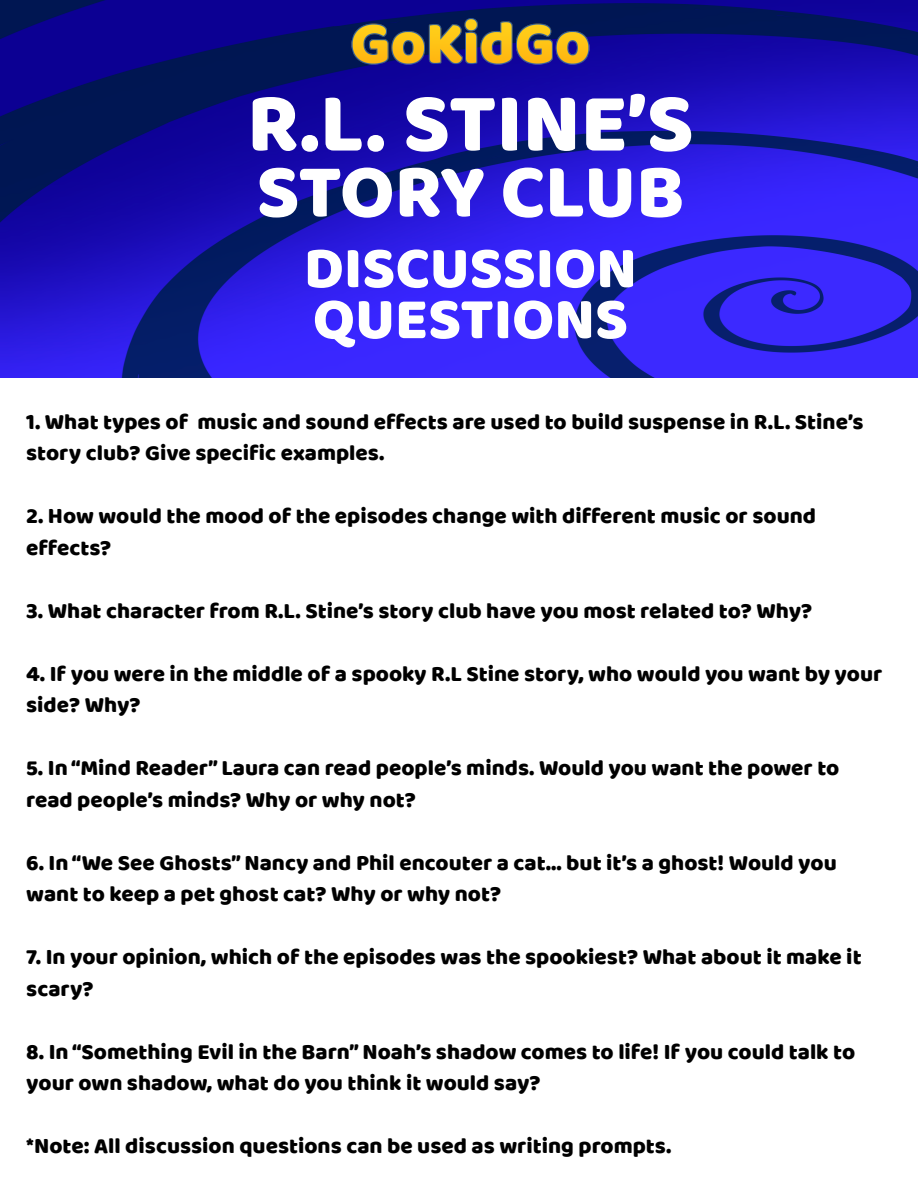
<style>
.page{position:relative;width:918px;height:1188px;background:#fff}
.page>*{position:absolute;margin:0;border:0;box-sizing:border-box;transform-origin:0 0}
.t1{font:85.5px "Baloo";color:#fff}
.t2{font:78px "Baloo";letter-spacing:-.01em;color:#fff}
.t3{font:60px/51px "Baloo";color:#fff}
.t4{font:22.5px/31.5px "Baloo";color:#000}
</style>
<div class="page">
<img style="left:0;top:0;width:918px;height:377px">
<img style="left:347px;top:13px;width:247px;height:59px">
<h1 class="t1" style="left:247px;top:71px;width:448px">R.L. STINE’S</h1>
<h2 class="t2" style="left:257px;top:144px;width:429px">STORY CLUB</h2>
<h3 class="t3" style="left:304px;top:241px;width:335px">DISCUSSION<br>QUESTIONS</h3>
<p class="t4" style="left:26px;top:405px;width:839px">1. What types of music and sound effects are used to build suspense in R.L. Stine’s story club? Give specific examples.</p>
<p class="t4" style="left:26px;top:500px;width:791px">2. How would the mood of the episodes change with different music or sound effects?</p>
<p class="t4" style="left:26px;top:594px;width:788px">3. What character from R.L. Stine’s story club have you most related to? Why?</p>
<p class="t4" style="left:26px;top:657px;width:858px">4. If you were in the middle of a spooky R.L Stine story, who would you want by your side? Why?</p>
<p class="t4" style="left:26px;top:752px;width:815px">5. In “Mind Reader” Laura can read people’s minds. Would you want the power to read people’s minds? Why or why not?</p>
<p class="t4" style="left:26px;top:846px;width:812px">6. In “We See Ghosts” Nancy and Phil encouter a cat... but it’s a ghost! Would you want to keep a pet ghost cat? Why or why not?</p>
<p class="t4" style="left:26px;top:941px;width:837px">7. In your opinion, which of the episodes was the spookiest? What about it make it scary?</p>
<p class="t4" style="left:26px;top:1035px;width:831px">8. In “Something Evil in the Barn” Noah’s shadow comes to life! If you could talk to your own shadow, what do you think it would say?</p>
<p class="t4" style="left:26px;top:1130px;width:647px">*Note: All discussion questions can be used as writing prompts.</p>
</div>
